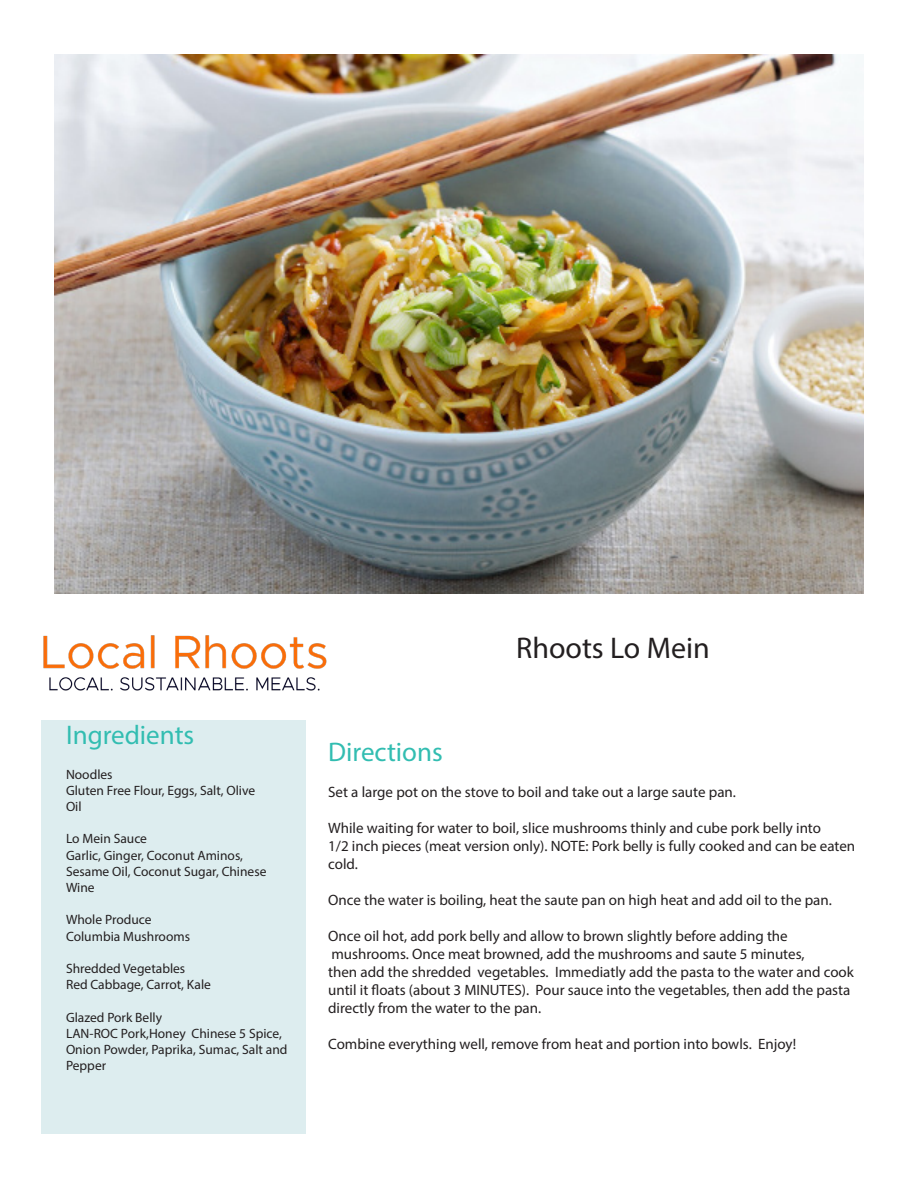
<style>
.page{position:relative;width:918px;height:1188px;background:#fff}
.page>*{position:absolute;margin:0;border:0;box-sizing:border-box;transform-origin:0 0}
.t1{font:30px "Myriad Pro";color:#231f20}
.t2{font:27px "Myriad Pro";color:#32bdb1}
.t3{font:15px/18px "Myriad Pro";color:#231f20}
.t4{font:13.5px/16.2px "Myriad Pro";color:#231f20}
</style>
<div class="page">
<div style="left:41px;top:720px;width:264px;height:414px;background:#ddedef"></div>
<img style="left:43px;top:635px;width:284px;height:56px">
<img style="left:54px;top:54px;width:810px;height:540px">
<p class="t2" style="left:66px;top:719px;width:130px">Ingredients</p>
<p class="t4" style="left:66px;top:766px;width:48px">Noodles</p>
<p class="t4" style="left:66px;top:782px;width:191px">Gluten Free Flour, Eggs, Salt, Olive<br>Oil</p>
<p class="t4" style="left:66px;top:831px;width:83px">Lo Mein Sauce</p>
<p class="t4" style="left:66px;top:847px;width:202px">Garlic, Ginger, Coconut Aminos,<br>Sesame Oil, Coconut Sugar, Chinese<br>Wine</p>
<p class="t4" style="left:66px;top:912px;width:87px">Whole Produce</p>
<p class="t4" style="left:66px;top:928px;width:126px">Columbia Mushrooms</p>
<p class="t4" style="left:66px;top:960px;width:121px">Shredded Vegetables</p>
<p class="t4" style="left:66px;top:976px;width:146px">Red Cabbage, Carrot, Kale</p>
<p class="t4" style="left:66px;top:1009px;width:98px">Glazed Pork Belly</p>
<p class="t4" style="left:66px;top:1025px;width:223px">LAN-ROC Pork,Honey Chinese 5 Spice,<br>Onion Powder, Paprika, Sumac, Salt and<br>Pepper</p>
<p class="t1" style="left:516px;top:630px;width:195px">Rhoots Lo Mein</p>
<p class="t2" style="left:328px;top:735px;width:116px">Directions</p>
<p class="t3" style="left:328px;top:782px;width:409px">Set a large pot on the stove to boil and take out a large saute pan.</p>
<p class="t3" style="left:328px;top:818px;width:494px">While waiting for water to boil, slice mushrooms thinly and cube pork belly into</p>
<p class="t3" style="left:328px;top:836px;width:529px">1/2 inch pieces (meat version only). NOTE: Pork belly is fully cooked and can be eaten cold.</p>
<p class="t3" style="left:328px;top:890px;width:505px">Once the water is boiling, heat the saute pan on high heat and add oil to the pan.</p>
<p class="t3" style="left:328px;top:926px;width:461px">Once oil hot, add pork belly and allow to brown slightly before adding the</p>
<p class="t3" style="left:331px;top:944px;width:475px">mushrooms. Once meat browned, add the mushrooms and saute 5 minutes,</p>
<p class="t3" style="left:328px;top:962px;width:527px">then add the shredded vegetables. Immediatly add the pasta to the water and cook until it floats (about 3 MINUTES). Pour sauce into the vegetables, then add the pasta directly from the water to the pan.</p>
<p class="t3" style="left:328px;top:1034px;width:469px">Combine everything well, remove from heat and portion into bowls. Enjoy!</p>
</div>
